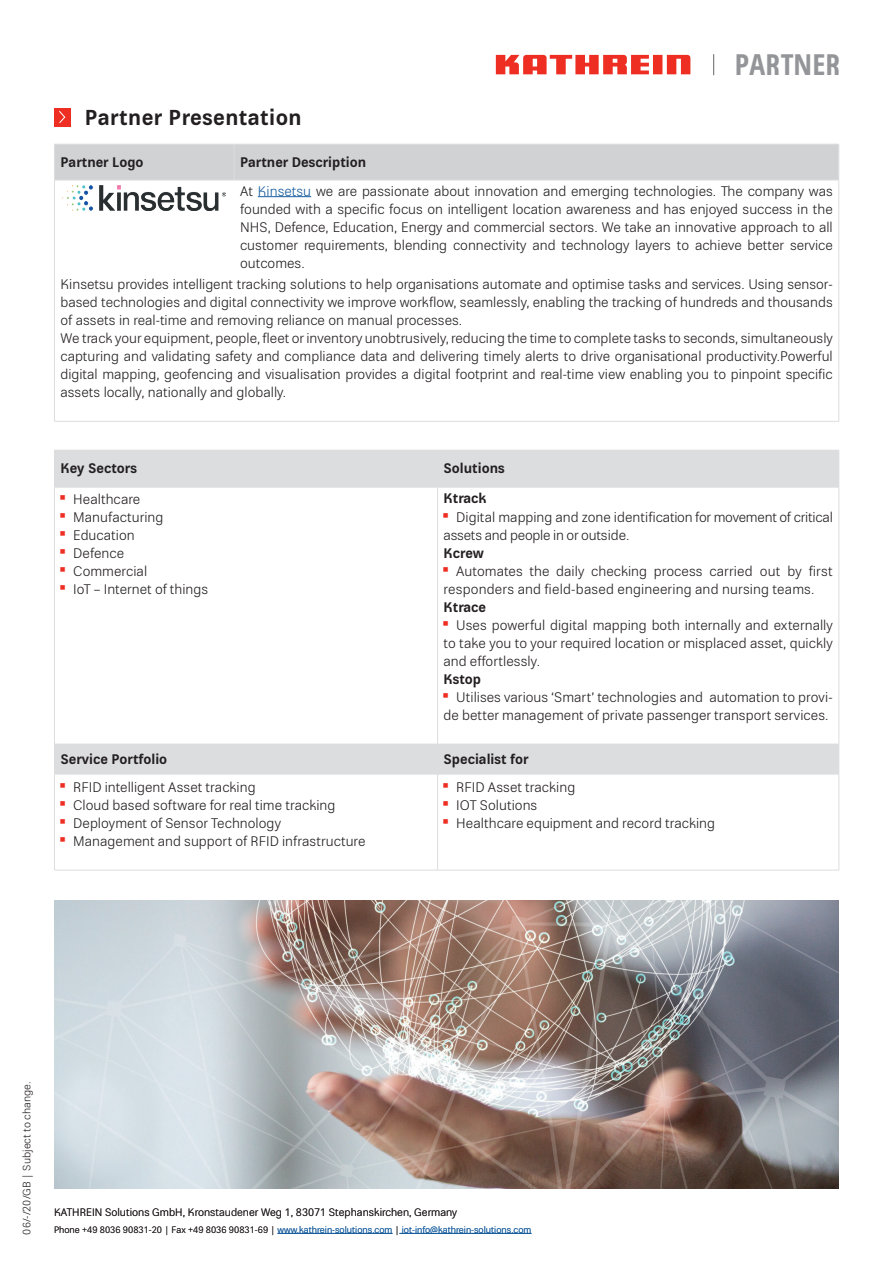
<style>
.page{position:relative;width:893px;height:1263px;background:#fff}
.page>*{position:absolute;margin:0;border:0;box-sizing:border-box;transform-origin:0 0}
.t1{font:700 condensed 29.1px "Kathrein 77";color:#939598}
.t2{font:700 21px "Kathrein Office";letter-spacing:.02em;color:#231f20}
.t3{font:13.5px/18px "Kathrein Office";color:#231f20}
.t4{font:700 13.5px "Kathrein Office";color:#231f20}
.t5{font:10.5px "Kathrein Office";color:#231f20}
.t6{font:9px "Kathrein Office";color:#175d9e}
.s1{font-weight:700}
.s2{color:#175d9e}
.s3{font-weight:700;font-size:18px;color:#ee2e22}
.s4{color:#231f20}
</style>
<div class="page">
<svg style="left:496px;top:55px;width:194px;height:19px"></svg>
<svg style="left:713px;top:54px;width:1px;height:21px"></svg>
<img style="left:54px;top:900px;width:785px;height:289px">
<hr style="left:278px;top:1233px;width:114px;height:1px;background:#175d9e">
<hr style="left:399px;top:1233px;width:132px;height:1px;background:#175d9e">
<div style="left:55px;top:145px;width:783px;height:35px;background:#d1d2d4"></div>
<hr style="left:54px;top:144px;width:180px;height:1px;background:#dcdddf">
<hr style="left:54px;top:144px;width:1px;height:36px;background:#dcdddf">
<hr style="left:234px;top:144px;width:605px;height:1px;background:#dcdddf">
<hr style="left:234px;top:144px;width:1px;height:36px;background:#dcdddf">
<hr style="left:838px;top:144px;width:1px;height:36px;background:#dcdddf">
<hr style="left:54px;top:180px;width:180px;height:1px;background:#dcdddf">
<hr style="left:54px;top:180px;width:1px;height:94px;background:#dcdddf">
<hr style="left:234px;top:180px;width:605px;height:1px;background:#dcdddf">
<hr style="left:838px;top:180px;width:1px;height:94px;background:#dcdddf">
<hr style="left:54px;top:274px;width:1px;height:147px;background:#dcdddf">
<hr style="left:838px;top:274px;width:1px;height:147px;background:#dcdddf">
<hr style="left:54px;top:421px;width:180px;height:1px;background:#dcdddf">
<hr style="left:234px;top:421px;width:605px;height:1px;background:#dcdddf">
<hr style="left:258px;top:196px;width:53px;height:1px;background:#175d9e">
<div style="left:54px;top:108px;width:16px;height:18px;background:#ee2e22"></div>
<svg style="left:59px;top:111px;width:6px;height:12px"></svg>
<svg style="left:55px;top:451px;width:784px;height:323px"></svg>
<hr style="left:54px;top:450px;width:384px;height:1px;background:#dcdddf">
<hr style="left:54px;top:450px;width:1px;height:37px;background:#dcdddf">
<hr style="left:438px;top:450px;width:401px;height:1px;background:#dcdddf">
<hr style="left:437px;top:450px;width:1px;height:37px;background:#dcdddf">
<hr style="left:839px;top:450px;width:1px;height:37px;background:#dcdddf">
<hr style="left:54px;top:487px;width:384px;height:1px;background:#dcdddf">
<hr style="left:54px;top:487px;width:1px;height:257px;background:#dcdddf">
<hr style="left:438px;top:487px;width:401px;height:1px;background:#dcdddf">
<hr style="left:437px;top:487px;width:1px;height:257px;background:#dcdddf">
<hr style="left:839px;top:487px;width:1px;height:257px;background:#dcdddf">
<hr style="left:54px;top:744px;width:384px;height:1px;background:#dcdddf">
<hr style="left:54px;top:744px;width:1px;height:30px;background:#dcdddf">
<hr style="left:438px;top:744px;width:401px;height:1px;background:#dcdddf">
<hr style="left:437px;top:744px;width:1px;height:30px;background:#dcdddf">
<hr style="left:839px;top:744px;width:1px;height:30px;background:#dcdddf">
<hr style="left:54px;top:774px;width:384px;height:1px;background:#dcdddf">
<hr style="left:54px;top:774px;width:1px;height:96px;background:#dcdddf">
<hr style="left:438px;top:774px;width:401px;height:1px;background:#dcdddf">
<hr style="left:437px;top:774px;width:1px;height:96px;background:#dcdddf">
<hr style="left:839px;top:774px;width:1px;height:96px;background:#dcdddf">
<hr style="left:54px;top:870px;width:384px;height:1px;background:#dcdddf">
<hr style="left:438px;top:870px;width:401px;height:1px;background:#dcdddf">
<img style="left:67px;top:185px;width:158px;height:25px">
<h2 class="t2" style="left:85px;top:103px;width:218px">Partner Presentation</h2>
<h1 class="t1" style="left:735px;top:44px;width:108px">PARTNER</h1>
<p class="t4" style="left:60px;top:153px;width:85px">Partner Logo</p>
<p class="t3" style="left:240px;top:148px;width:594px;line-height:28.8px"><span class="s1">Partner Description<br></span>At <span class="s2">Kinsetsu</span> we are passionate about innovation and emerging technologies. The company was</p>
<p class="t3" style="left:240px;top:200px;width:594px;text-align:justify">founded with a specific focus on intelligent location awareness and has enjoyed success in the NHS, Defence, Education, Energy and commercial sectors. We take an innovative approach to all customer requirements, blending connectivity and technology layers to achieve better service outcomes.</p>
<p class="t3" style="left:60px;top:276px;width:774px">Kinsetsu provides intelligent tracking solutions to help organisations automate and optimise tasks and services. Using sensor&shy;based technologies and digital connectivity we improve workflow, seamlessly, enabling the tracking of hundreds and thousands of assets in real-time and removing reliance on manual processes.<br>We track your equipment, people, fleet or inventory unobtrusively, reducing the time to complete tasks to seconds, simultaneously capturing and validating safety and compliance data and delivering timely alerts to drive organisational productivity.Powerful digital mapping, geofencing and visualisation provides a digital footprint and real-time view enabling you to pinpoint specific assets locally, nationally and globally.</p>
<p class="t4" style="left:60px;top:459px;width:78px">Key Sectors</p>
<p class="t4" style="left:444px;top:459px;width:63px">Solutions</p>
<p class="t3" style="left:60px;top:490px;width:81px"><span class="s3">▪</span> Healthcare</p>
<p class="t3" style="left:60px;top:508px;width:104px"><span class="s3">▪</span> Manufacturing</p>
<p class="t3" style="left:60px;top:526px;width:76px"><span class="s3">▪</span>Education</p>
<p class="t3" style="left:60px;top:544px;width:65px"><span class="s3">▪</span>Defence</p>
<p class="t3" style="left:60px;top:562px;width:88px"><span class="s3">▪</span>Commercial</p>
<p class="t3" style="left:60px;top:580px;width:149px"><span class="s3">▪</span>IoT – Internet of things</p>
<p class="t4" style="left:444px;top:489px;width:45px">Ktrack</p>
<p class="t3" style="left:444px;top:508px;width:391px"><span class="s3">▪</span>Digital mapping and zone identification for movement of critical assets and people in or outside.</p>
<p class="t4" style="left:444px;top:544px;width:42px">Kcrew</p>
<p class="t3" style="left:444px;top:562px;width:391px"><span class="s3">▪</span>Automates the daily checking process carried out by first responders and field-based engineering and nursing teams.</p>
<p class="t4" style="left:444px;top:598px;width:44px">Ktrace</p>
<p class="t3" style="left:444px;top:616px;width:391px;text-align:justify"><span class="s3">▪</span> Uses powerful digital mapping both internally and externally to take you to your required location or misplaced asset, quickly and effortlessly.</p>
<p class="t4" style="left:444px;top:670px;width:39px">Kstop</p>
<p class="t3" style="left:444px;top:688px;width:391px"><span class="s3">▪</span> Utilises various ‘Smart’ technologies and automation to provi&shy;de better management of private passenger transport services.</p>
<p class="t4" style="left:60px;top:750px;width:108px">Service Portfolio</p>
<p class="t4" style="left:444px;top:750px;width:86px">Specialist for</p>
<p class="t3" style="left:60px;top:778px;width:197px"><span class="s3">▪</span>RFID intelligent Asset tracking</p>
<p class="t3" style="left:60px;top:796px;width:276px"><span class="s3">▪</span>Cloud based software for real time tracking</p>
<p class="t3" style="left:60px;top:814px;width:222px"><span class="s3">▪</span>Deployment of Sensor Technology</p>
<p class="t3" style="left:60px;top:832px;width:307px"><span class="s3">▪</span> Management and support of RFID infrastructure</p>
<p class="t3" style="left:444px;top:778px;width:133px"><span class="s3">▪</span>RFID Asset tracking</p>
<p class="t3" style="left:444px;top:796px;width:95px"><span class="s3">▪</span>IOT Solutions</p>
<p class="t3" style="left:444px;top:814px;width:273px"><span class="s3">▪</span> Healthcare equipment and record tracking</p>
<p class="t5" style="left:20px;top:1234px;width:155px;rotate:-90deg">06/-/20/GB | Subject to change.</p>
<p class="t5" style="left:54px;top:1205px;width:405px">KATHREIN Solutions GmbH, Kronstaudener Weg 1, 83071 Stephanskirchen, Germany</p>
<p class="t6" style="left:54px;top:1223px;width:479px"><span class="s4">Phone +49 8036 90831-20 | Fax +49 8036 90831-69 |</span> www.kathrein-solutions.com <span class="s4">|</span> iot-info@kathrein-solutions.com</p>
</div>
